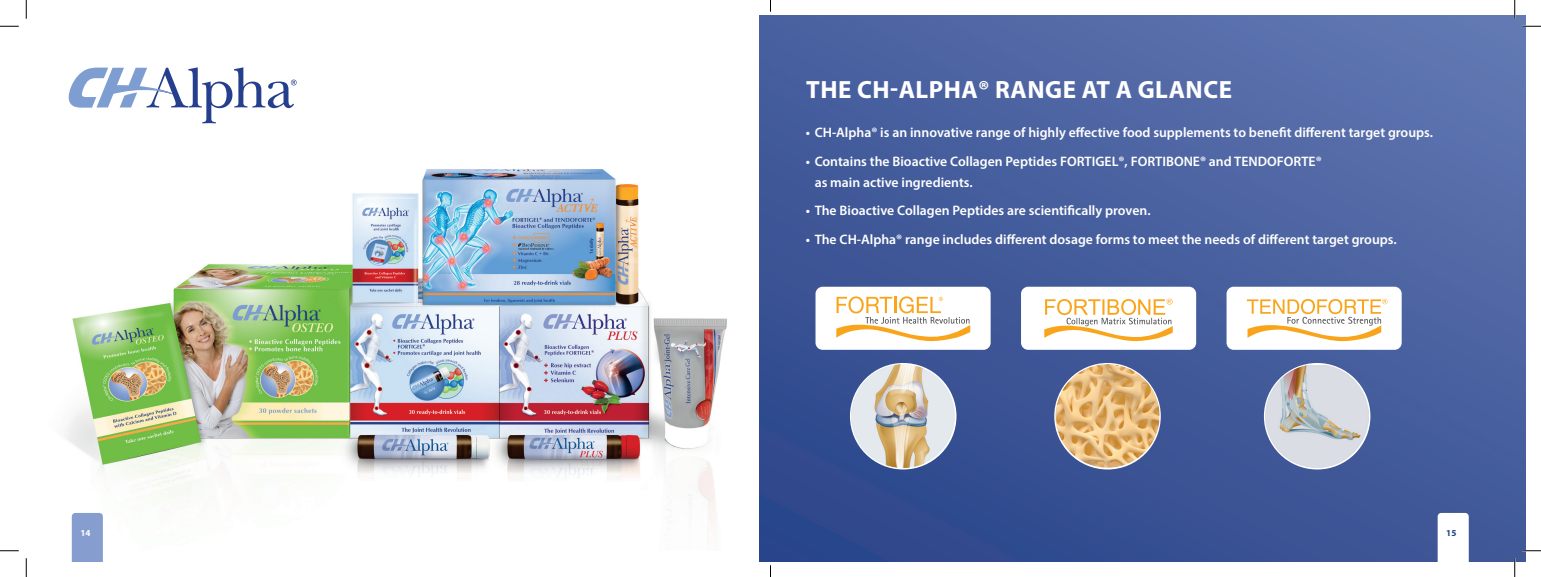
<style>
.page{position:relative;width:1541px;height:577px;background:#fff}
.page>*{position:absolute;margin:0;border:0;box-sizing:border-box;transform-origin:0 0}
.t1{font:700 25px "Myriad Pro";letter-spacing:.02em;color:#fff}
.t2{font:600 13.75px/21.2px "Myriad Pro";color:#fff}
.t3{font:700 9.12px "Myriad Pro";color:#fff}
.t4{font:700 9.12px "Myriad Pro";color:#204286}
</style>
<div class="page">
<img style="left:64px;top:149px;width:696px;height:402px">
<svg style="left:69px;top:67px;width:228px;height:56px"></svg>
<svg style="left:760px;top:16px;width:765px;height:545px;background:#465e9d"></svg>
<div style="left:1021px;top:287px;width:175px;height:63px;background:#fff;border-radius:7px"></div>
<div style="left:1226px;top:287px;width:175px;height:63px;background:#fff;border-radius:7px"></div>
<div style="left:815px;top:287px;width:175px;height:63px;background:#fff;border-radius:7px"></div>
<img style="left:852px;top:365px;width:102px;height:103px">
<svg style="left:836px;top:296px;width:134px;height:45px"></svg>
<img style="left:1053px;top:365px;width:108px;height:103px">
<svg style="left:1247px;top:299px;width:140px;height:42px"></svg>
<svg style="left:1044px;top:299px;width:129px;height:42px"></svg>
<img style="left:1266px;top:365px;width:102px;height:102px">
<svg style="left:1437px;top:513px;width:31px;height:48px"></svg>
<svg style="left:72px;top:513px;width:31px;height:48px"></svg>
<svg style="left:0;top:25px;width:19px;height:2px"></svg>
<svg style="left:1522px;top:25px;width:19px;height:2px"></svg>
<svg style="left:0;top:550px;width:19px;height:1px"></svg>
<svg style="left:1522px;top:550px;width:19px;height:1px"></svg>
<svg style="left:25px;top:0;width:2px;height:19px"></svg>
<svg style="left:25px;top:558px;width:2px;height:19px"></svg>
<svg style="left:1514px;top:0;width:1px;height:19px"></svg>
<svg style="left:1514px;top:558px;width:1px;height:19px"></svg>
<h1 class="t1" style="left:806px;top:73px;width:427px">THE CH-ALPHA® RANGE AT A GLANCE</h1>
<p class="t2" style="left:806px;top:122px;width:628px">• CH-Alpha® is an innovative range of highly effective food supplements to benefit different target groups.</p>
<p class="t2" style="left:815px;top:150px;width:508px;text-indent:-9px">• Contains the Bioactive Collagen Peptides FORTIGEL®, FORTIBONE® and TENDOFORTE® as main active ingredients.</p>
<p class="t2" style="left:806px;top:200px;width:346px">• The Bioactive Collagen Peptides are scientifically proven.</p>
<p class="t2" style="left:806px;top:228px;width:592px">• The CH-Alpha® range includes different dosage forms to meet the needs of different target groups.</p>
<p class="t3" style="left:80px;top:527px;width:12px">14</p>
<p class="t4" style="left:1446px;top:527px;width:12px">15</p>
</div>
